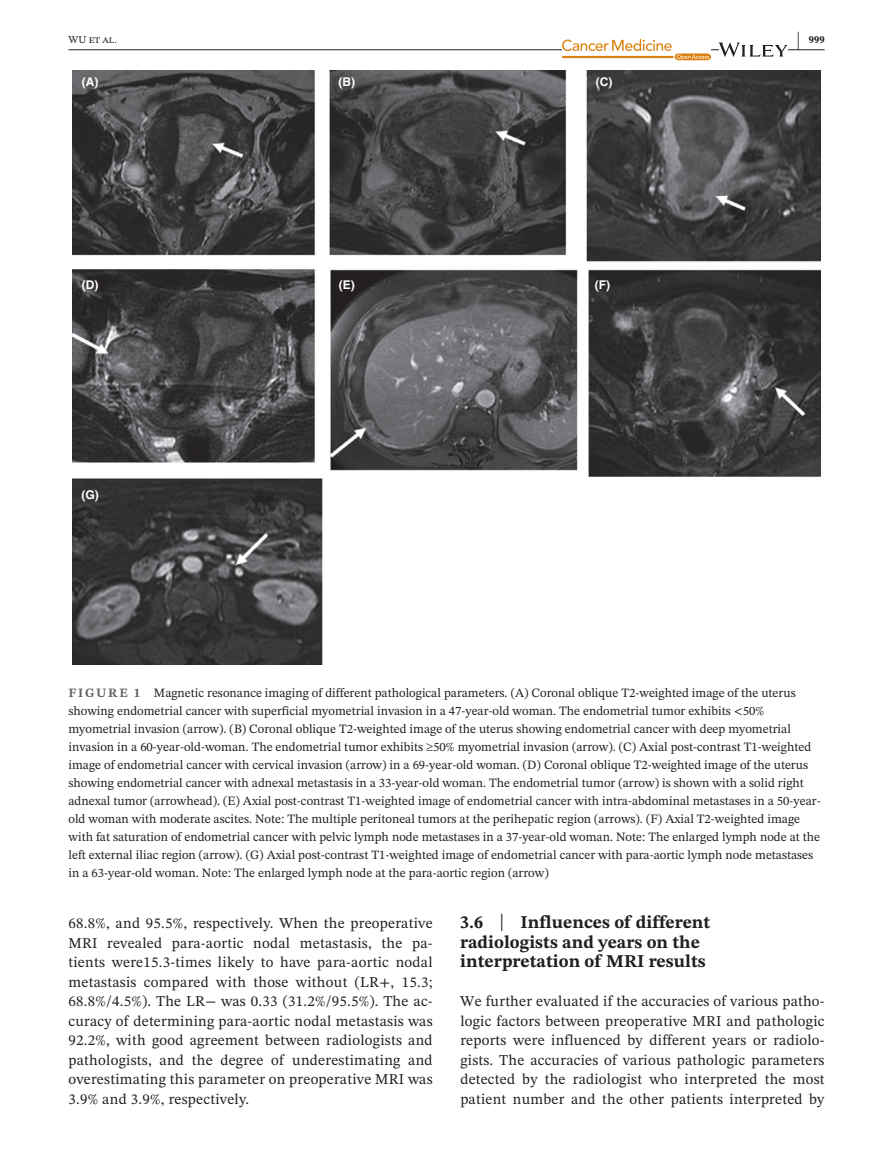
<style>
.page{position:relative;width:893px;height:1174px;background:#fff}
.page>*{position:absolute;margin:0;border:0;box-sizing:border-box;transform-origin:0 0}
.t1{font:700 21px "STIX Two Text";color:#231f20;scale:.42 1}
.t2{font:700 18px/19.5px "STIX Two Text";color:#231f20}
.t3{font:15px/19.5px "STIX Two Text";letter-spacing:.015em;color:#231f20;text-align:justify}
.t4{font:12.75px/18px "STIX Two Text";color:#231f20}
.t5{font:700 12px "Helvetica";color:#fff}
.t6{font:10.5px "STIX Two Text";color:#231f20}
.t7{font:700 10.5px "STIX Two Text";color:#231f20}
.s1{font-weight:700;color:#636366}
.s2{font-weight:400;font-size:23.7px}
</style>
<div class="page">
<hr style="left:68px;top:49px;width:756px;height:1px;background:#231f20">
<svg style="left:562px;top:39px;width:149px;height:21px"></svg>
<svg style="left:719px;top:43px;width:68px;height:14px"></svg>
<img style="left:72px;top:70px;width:749px;height:594px">
<h1 class="t1" style="left:797px;top:24px;width:8px">|</h1>
<p class="t6" style="left:68px;top:32px;width:50px">WU et al.</p>
<p class="t7" style="left:809px;top:32px;width:17px">999</p>
<p class="t5" style="left:82px;top:74px;width:18px">(A)</p>
<p class="t5" style="left:82px;top:277px;width:18px">(D)</p>
<p class="t5" style="left:82px;top:487px;width:19px">(G)</p>
<p class="t5" style="left:339px;top:74px;width:18px">(B)</p>
<p class="t5" style="left:596px;top:74px;width:18px">(C)</p>
<p class="t5" style="left:339px;top:277px;width:17px">(E)</p>
<p class="t5" style="left:595px;top:277px;width:17px">(F)</p>
<p class="t4" style="left:68px;top:683px;width:754px"><span class="s1">FIGURE 1</span> Magnetic resonance imaging of different pathological parameters. (A) Coronal oblique T2-weighted image of the uterus showing endometrial cancer with superficial myometrial invasion in a 47-year-old woman. The endometrial tumor exhibits &lt;50% myometrial invasion (arrow). (B) Coronal oblique T2-weighted image of the uterus showing endometrial cancer with deep myometrial invasion in a 60-year-old-woman. The endometrial tumor exhibits ≥50% myometrial invasion (arrow). (C) Axial post-contrast T1-weighted image of endometrial cancer with cervical invasion (arrow) in a 69-year-old woman. (D) Coronal oblique T2-weighted image of the uterus showing endometrial cancer with adnexal metastasis in a 33-year-old woman. The endometrial tumor (arrow) is shown with a solid right adnexal tumor (arrowhead). (E) Axial post-contrast T1-weighted image of endometrial cancer with intra-abdominal metastases in a 50-year&shy;old woman with moderate ascites. Note: The multiple peritoneal tumors at the perihepatic region (arrows). (F) Axial T2-weighted image with fat saturation of endometrial cancer with pelvic lymph node metastases in a 37-year-old woman. Note: The enlarged lymph node at the left external iliac region (arrow). (G) Axial post-contrast T1-weighted image of endometrial cancer with para-aortic lymph node metastases in a 63-year-old woman. Note: The enlarged lymph node at the para-aortic region (arrow)</p>
<p class="t3" style="left:68px;top:913px;width:366px">68.8%, and 95.5%, respectively. When the preoperative MRI revealed para-aortic nodal metastasis, the pa&shy;tients were15.3-times likely to have para-aortic nodal metastasis compared with those without (LR+, 15.3; 68.8%/4.5%). The LR− was 0.33 (31.2%/95.5%). The ac&shy;curacy of determining para-aortic nodal metastasis was 92.2%, with good agreement between radiologists and pathologists, and the degree of underestimating and overestimating this parameter on preoperative MRI was 3.9% and 3.9%, respectively.</p>
<h2 class="t2" style="left:460px;top:913px;width:252px">3.6 <span class="s2">|</span> Influences of different radiologists and years on the interpretation of MRI results</h2>
<p class="t3" style="left:460px;top:991px;width:366px">We further evaluated if the accuracies of various patho&shy;logic factors between preoperative MRI and pathologic reports were influenced by different years or radiolo&shy;gists. The accuracies of various pathologic parameters detected by the radiologist who interpreted the most patient number and the other patients interpreted by</p>
</div>
